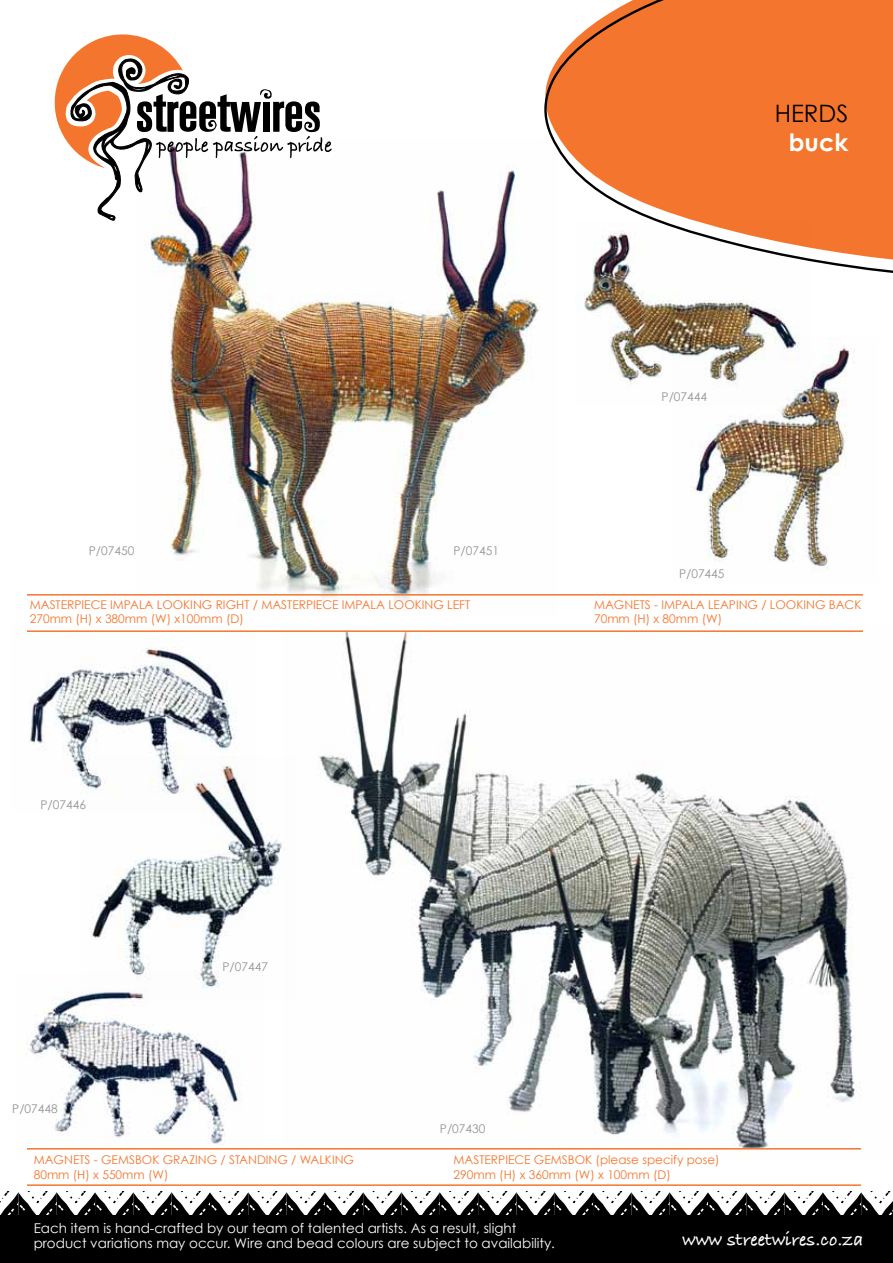
<style>
.page{position:relative;width:893px;height:1263px;background:#fff}
.page>*{position:absolute;margin:0;border:0;box-sizing:border-box;transform-origin:0 0}
.t1{font:24px "Century Gothic";color:#000}
.t2{font:700 24px "Century Gothic";color:#fff}
.t3{font:19.5px "Bradley Hand ITCTT Bold";color:#fff}
.t4{font:13.5px/15px "Century Gothic";color:#fff}
.t5{font:12px/14.4px "Century Gothic";color:#f4762e}
.t6{font:12px "Century Gothic";color:#939598}
</style>
<div class="page">
<svg style="left:55px;top:34px;width:268px;height:187px"></svg>
<svg style="left:0;top:1191px;width:893px;height:24px"></svg>
<svg style="left:544px;top:0;width:349px;height:273px;background:#f28445"></svg>
<div style="left:0;top:1215px;width:893px;height:48px;background:#000"></div>
<img style="left:135px;top:138px;width:421px;height:464px">
<img style="left:575px;top:222px;width:235px;height:160px">
<img style="left:283px;top:632px;width:579px;height:518px">
<img style="left:673px;top:338px;width:182px;height:232px">
<img style="left:90px;top:756px;width:206px;height:245px">
<img style="left:27px;top:972px;width:236px;height:178px">
<img style="left:29px;top:647px;width:227px;height:166px">
<hr style="left:27px;top:630px;width:836px;height:2px;background:#f4762e">
<hr style="left:27px;top:594px;width:836px;height:2px;background:#f4762e">
<hr style="left:27px;top:1184px;width:834px;height:2px;background:#f4762e">
<hr style="left:27px;top:1148px;width:834px;height:1px;background:#f4762e">
<p class="t6" style="left:89px;top:543px;width:47px">P/07450</p>
<p class="t6" style="left:453px;top:543px;width:47px">P/07451</p>
<p class="t5" style="left:30px;top:597px;width:442px">MASTERPIECE IMPALA LOOKING RIGHT / MASTERPIECE IMPALA LOOKING LEFT<br>270mm (H) x 380mm (W) x100mm (D)</p>
<p class="t6" style="left:41px;top:797px;width:47px">P/07446</p>
<p class="t6" style="left:12px;top:1101px;width:47px">P/07448</p>
<p class="t6" style="left:222px;top:959px;width:47px">P/07447</p>
<p class="t6" style="left:440px;top:1121px;width:47px">P/07430</p>
<h1 class="t1" style="left:775px;top:99px;width:75px">HERDS</h1>
<h1 class="t2" style="left:789px;top:127px;width:61px">buck</h1>
<p class="t6" style="left:662px;top:389px;width:47px">P/07444</p>
<p class="t6" style="left:679px;top:566px;width:47px">P/07445</p>
<p class="t5" style="left:594px;top:597px;width:20px">magnets</p>
<p class="t5" style="left:654px;top:597px;width:90px">- impala leaping</p>
<p class="t5" style="left:761px;top:597px;width:24px">/ looking</p>
<p class="t5" style="left:829px;top:597px;width:9px">back</p>
<p class="t5" style="left:594px;top:611px;width:130px">70mm (H) x 80mm (W)</p>
<p class="t5" style="left:34px;top:1152px;width:322px">MAGNETS - GEMSBOK GRAZING / STANDING / WALKING<br>80mm (H) x 550mm (W)</p>
<p class="t5" style="left:453px;top:1152px;width:268px;text-indent:142px">(please specify pose)<br>290mm (H) x 360mm (W) x 100mm (D)</p>
<p class="t5" style="left:453px;top:1152px;width:19px">master</p>
<p class="t5" style="left:498px;top:1152px;width:15px">piece</p>
<p class="t5" style="left:534px;top:1152px;width:37px">gemsbok</p>
<p class="t4" style="left:34px;top:1220px;width:523px">Each item is hand-crafted by our team of talented artists. As a result, slight product variations may occur. Wire and bead colours are subject to availability.</p>
<h2 class="t3" style="left:682px;top:1225px;width:182px">www streetwires.co.za</h2>
</div>
